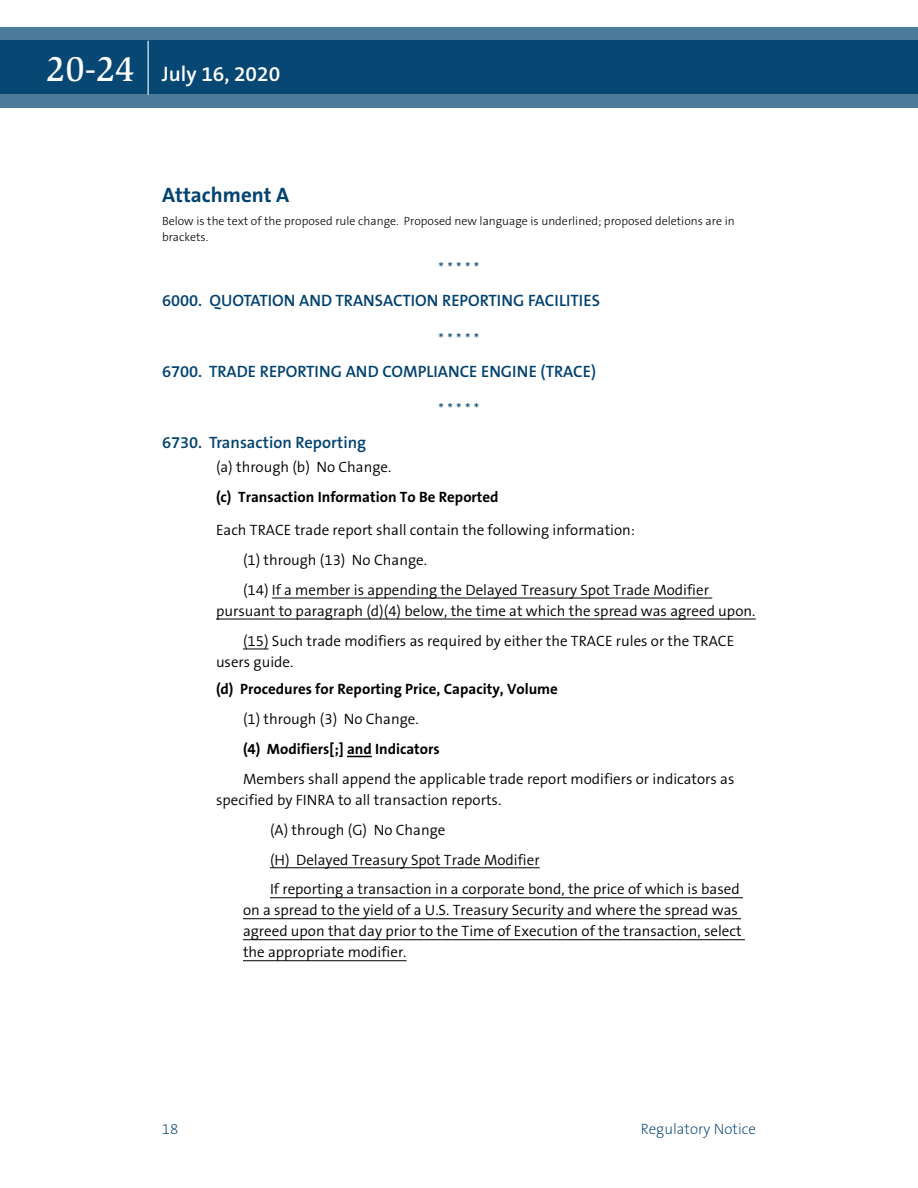
<style>
.page{position:relative;width:918px;height:1188px;background:#fff}
.page>*{position:absolute;margin:0;border:0;box-sizing:border-box;transform-origin:0 0}
.t1{font:600 21px "The Sans B6";color:#fff}
.t2{font:700 21px "The Sans B7";color:#004270}
.t3{font:600 16.5px "The Sans B6";color:#004270}
.t4{font:300 15px/30px "The Sans B4";color:#000}
.t5{font:700 15px "The Sans B7";color:#000}
.t6{font:200 15px "The Sans B2";color:#004270}
.t7{font:300 15px "The Sans B4";color:#004270}
.t8{font:300 12px/16.5px "The Sans B3";color:#000}
.s1{font-family:"Slimbach LT";font-weight:500;font-size:36px}
</style>
<div class="page">
<hr style="left:272px;top:598px;width:440px;height:1px;background:#000">
<hr style="left:216px;top:619px;width:540px;height:1px;background:#000">
<svg style="left:243px;top:649px;width:26px;height:1px"></svg>
<svg style="left:347px;top:756px;width:25px;height:1px"></svg>
<hr style="left:270px;top:867px;width:270px;height:1px;background:#000">
<hr style="left:270px;top:897px;width:473px;height:1px;background:#000">
<hr style="left:243px;top:918px;width:498px;height:1px;background:#000">
<hr style="left:243px;top:939px;width:502px;height:1px;background:#000">
<hr style="left:243px;top:960px;width:164px;height:1px;background:#000">
<svg style="left:0;top:27px;width:918px;height:81px;background:#1e5881"></svg>
<hr style="left:148px;top:41px;width:1px;height:54px;background:#fff">
<h1 class="t1" style="left:46px;top:63px;width:236px"><span class="s1">20-24</span> July 16, 2020</h1>
<h1 class="t2" style="left:162px;top:183px;width:129px">Attachment A</h1>
<p class="t8" style="left:162px;top:213px;width:574px">Below is the text of the proposed rule change. Proposed new language is underlined; proposed deletions are in brackets.</p>
<p class="t7" style="left:439px;top:260px;width:42px">* * * * *</p>
<p class="t3" style="left:162px;top:292px;width:440px">6000. QUOTATION AND TRANSACTION REPORTING FACILITIES</p>
<p class="t7" style="left:439px;top:331px;width:42px">* * * * *</p>
<p class="t3" style="left:162px;top:363px;width:436px">6700. TRADE REPORTING AND COMPLIANCE ENGINE (TRACE)</p>
<p class="t7" style="left:439px;top:401px;width:42px">* * * * *</p>
<p class="t3" style="left:162px;top:433px;width:206px">6730. Transaction Reporting</p>
<p class="t4" style="left:216px;top:452px;width:177px">(a) through (b) No Change.</p>
<p class="t5" style="left:216px;top:489px;width:284px">(c) Transaction Information To Be Reported</p>
<p class="t4" style="left:243px;top:515px;width:468px;text-indent:-27px">Each TRACE trade report shall contain the following information:<br>(1) through (13) No Change.<br>(14) If a member is appending the Delayed Treasury Spot Trade Modifier</p>
<p class="t4" style="left:216px;top:596px;width:541px;text-align:center">pursuant to paragraph (d)(4) below, the time at which the spread was agreed upon. (15) Such trade modifiers as required by either the TRACE rules or the TRACE</p>
<p class="t4" style="left:216px;top:647px;width:79px">users guide.</p>
<p class="t5" style="left:216px;top:681px;width:343px">(d) Procedures for Reporting Price, Capacity, Volume</p>
<p class="t4" style="left:243px;top:704px;width:177px">(1) through (3) No Change.</p>
<p class="t5" style="left:243px;top:740px;width:198px">(4) Modifiers[;] and Indicators</p>
<p class="t4" style="left:216px;top:768px;width:520px;line-height:21px;text-indent:27px">Members shall append the applicable trade report modifiers or indicators as specified by FINRA to all transaction reports.</p>
<p class="t4" style="left:270px;top:815px;width:471px">(A) through (G) No Change<br>(H) Delayed Treasury Spot Trade Modifier<br>If reporting a transaction in a corporate bond, the price of which is based</p>
<p class="t4" style="left:243px;top:900px;width:500px;line-height:21px">on a spread to the yield of a U.S. Treasury Security and where the spread was agreed upon that day prior to the Time of Execution of the transaction, select the appropriate modifier.</p>
<p class="t6" style="left:162px;top:1121px;width:18px">18</p>
<p class="t6" style="left:641px;top:1121px;width:117px">Regulatory Notice</p>
</div>
